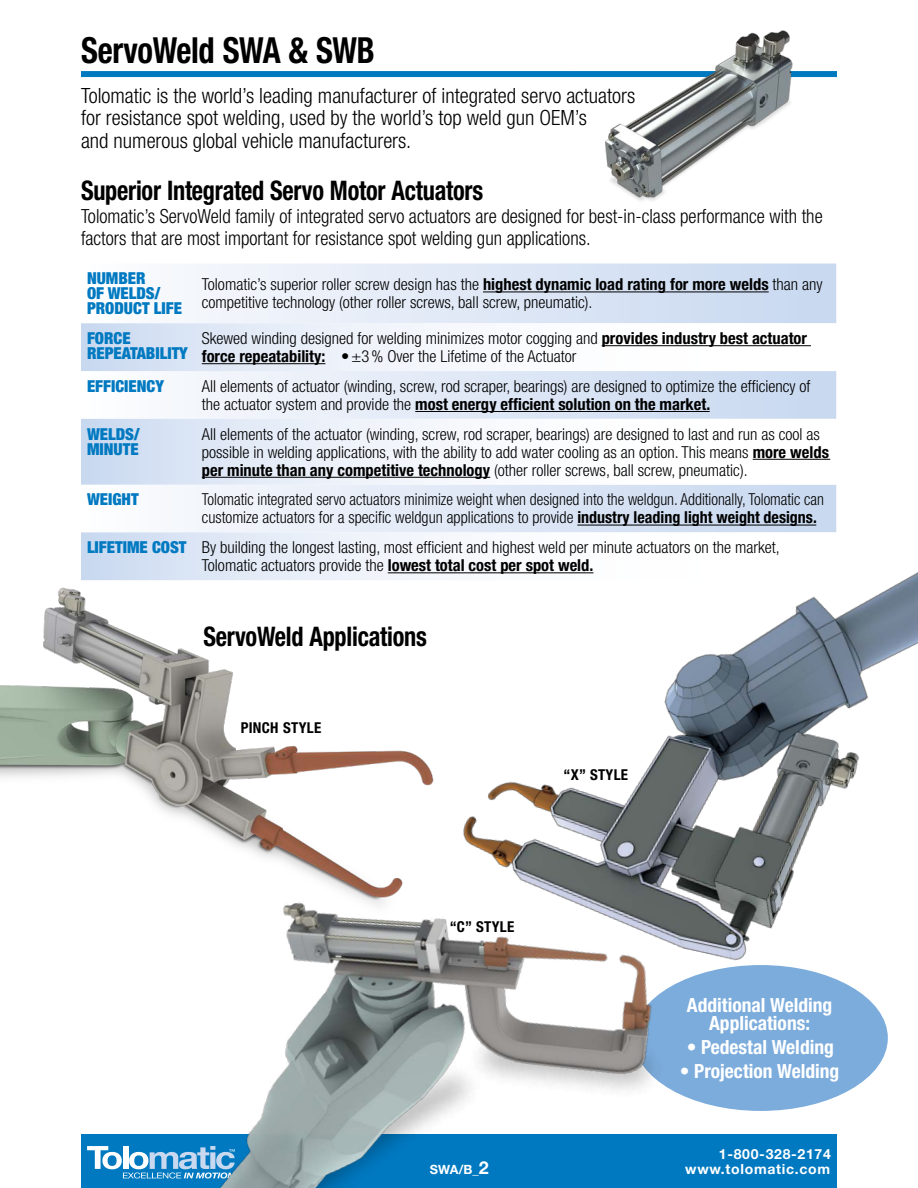
<style>
.page{position:relative;width:918px;height:1188px;background:#fff}
.page>*{position:absolute;margin:0;border:0;box-sizing:border-box;transform-origin:0 0}
.t1{font:700 condensed 36px "Helvetica Neue LT Std";letter-spacing:-.01em;color:#000;scale:.9 1}
.t2{font:700 condensed 27px "Helvetica Neue LT Std";letter-spacing:-.01em;color:#000;scale:.9 1}
.t3{font:300 condensed 21px/22.5px "Helvetica Neue LT Std";color:#000}
.t4{font:300 condensed 19.5px/22.5px "Helvetica Neue LT Std";color:#000}
.t5{font:700 condensed 19.5px/18px "Helvetica Neue LT Std";color:#fff;text-align:center}
.t6{font:300 condensed 16.5px/18px "Helvetica Neue LT Std";color:#000}
.t7{font:300 condensed 16.5px/18px "Helvetica Neue LT Std";color:#000;scale:.94 1}
.t8{font:900 condensed 16.5px/15px "Helvetica Neue LT Std";color:#0079c1}
.t9{font:700 condensed 15px "Helvetica Neue LT Std";letter-spacing:.02em;color:#000}
.t10{font:700 14.1px "Helvetica Neue LT Std";letter-spacing:.05em;color:#fff}
.t11{font:700 12.75px "Helvetica Neue LT Std";color:#fff}
.s1{font-weight:700}
.s2{font-weight:900;color:#0079c1}
.s3{font-size:17.85px}
</style>
<div class="page">
<div style="left:81px;top:1134px;width:756px;height:54px;background:#0079c1"></div>
<svg style="left:87px;top:1146px;width:26px;height:24px"></svg>
<svg style="left:81px;top:71px;width:756px;height:510px"></svg>
<div style="left:634px;top:965px;width:254px;height:146px;background:#7cacdc;border-radius:50%"></div>
<img style="left:571px;top:30px;width:245px;height:185px">
<img style="left:0;top:587px;width:414px;height:191px">
<img style="left:414px;top:404px;width:504px;height:640px">
<img style="left:113px;top:756px;width:585px;height:432px">
<h1 class="t1" style="left:81px;top:28px;width:328px">ServoWeld SWA &amp; SWB</h1>
<p class="t3" style="left:81px;top:84px;width:556px">Tolomatic is the world’s leading manufacturer of integrated servo actuators for resistance spot welding, used by the world’s top weld gun OEM’s<br>and numerous global vehicle manufacturers.</p>
<h2 class="t2" style="left:81px;top:175px;width:448px">Superior Integrated Servo Motor Actuators</h2>
<p class="t4" style="left:81px;top:205px;width:743px">Tolomatic’s ServoWeld family of integrated servo actuators are designed for best-in-class performance with the factors that are most important for resistance spot welding gun applications.</p>
<p class="t8" style="left:87px;top:271px;width:97px">NUMBER<br>OF WELDS/<br>PRODUCT LIFE</p>
<p class="t6" style="left:202px;top:275px;width:622px">Tolomatic’s superior roller screw design has the <span class="s1">highest dynamic load rating for more welds</span> than any competitive technology (other roller screws, ball screw, pneumatic).</p>
<p class="t8" style="left:87px;top:330px;width:102px">FORCE<br>REPEATABILITY</p>
<p class="t6" style="left:202px;top:329px;width:607px">Skewed winding designed for welding minimizes motor cogging and <span class="s1">provides industry best actuator force repeatability:</span> •±3% Over the Lifetime of the Actuator</p>
<p class="t8" style="left:87px;top:378px;width:79px">EFFICIENCY</p>
<p class="t6" style="left:202px;top:377px;width:610px">All elements of actuator (winding, screw, rod scraper, bearings) are designed to optimize the efficiency of the actuator system and provide the <span class="s1">most energy efficient solution on the market.</span></p>
<p class="t8" style="left:87px;top:426px;width:54px">WELDS/<br>MINUTE</p>
<p class="t6" style="left:202px;top:425px;width:629px">All elements of the actuator (winding, screw, rod scraper, bearings) are designed to last and run as cool as possible in welding applications, with the ability to add water cooling as an option. This means <span class="s1">more welds per minute than any competitive technology</span> (other roller screws, ball screw, pneumatic).</p>
<p class="t8" style="left:87px;top:492px;width:53px">WEIGHT</p>
<p class="t7" style="left:202px;top:490px;width:663px">Tolomatic integrated servo actuators minimize weight when designed into the weldgun. Additionally, Tolomatic can customize actuators for a specific weldgun applications to provide <span class="s1">industry leading light weight designs.</span></p>
<p class="t6" style="left:202px;top:538px;width:579px;text-indent:-115px"><span class="s2">LIFETIME COST</span> By building the longest lasting, most efficient and highest weld per minute actuators on the market,<br>Tolomatic actuators provide the <span class="s1">lowest total cost per spot weld.</span></p>
<h2 class="t2" style="left:203px;top:620px;width:250px">ServoWeld Applications</h2>
<p class="t9" style="left:245px;top:714px;width:82px">PINCH STYLE</p>
<p class="t9" style="left:241px;top:719px;width:82px">PINCH STYLE</p>
<p class="t9" style="left:563px;top:766px;width:66px">“X” STYLE</p>
<p class="t9" style="left:450px;top:918px;width:66px">“C” STYLE</p>
<p class="t9" style="left:430px;top:918px;width:66px">“C” STYLE</p>
<p class="t5" style="left:687px;top:996px;width:147px">Additional Welding<br>Applications:</p>
<p class="t5" style="left:687px;top:1038px;width:149px">• Pedestal Welding</p>
<p class="t5" style="left:680px;top:1062px;width:161px">• Projection Welding</p>
<p class="t10" style="left:719px;top:1145px;width:114px">1-800-328-2174</p>
<p class="t11" style="left:430px;top:1162px;width:60px">SWA/B_<span class="s3">2</span></p>
<p class="t10" style="left:685px;top:1161px;width:146px">www.tolomatic.com</p>
</div>
